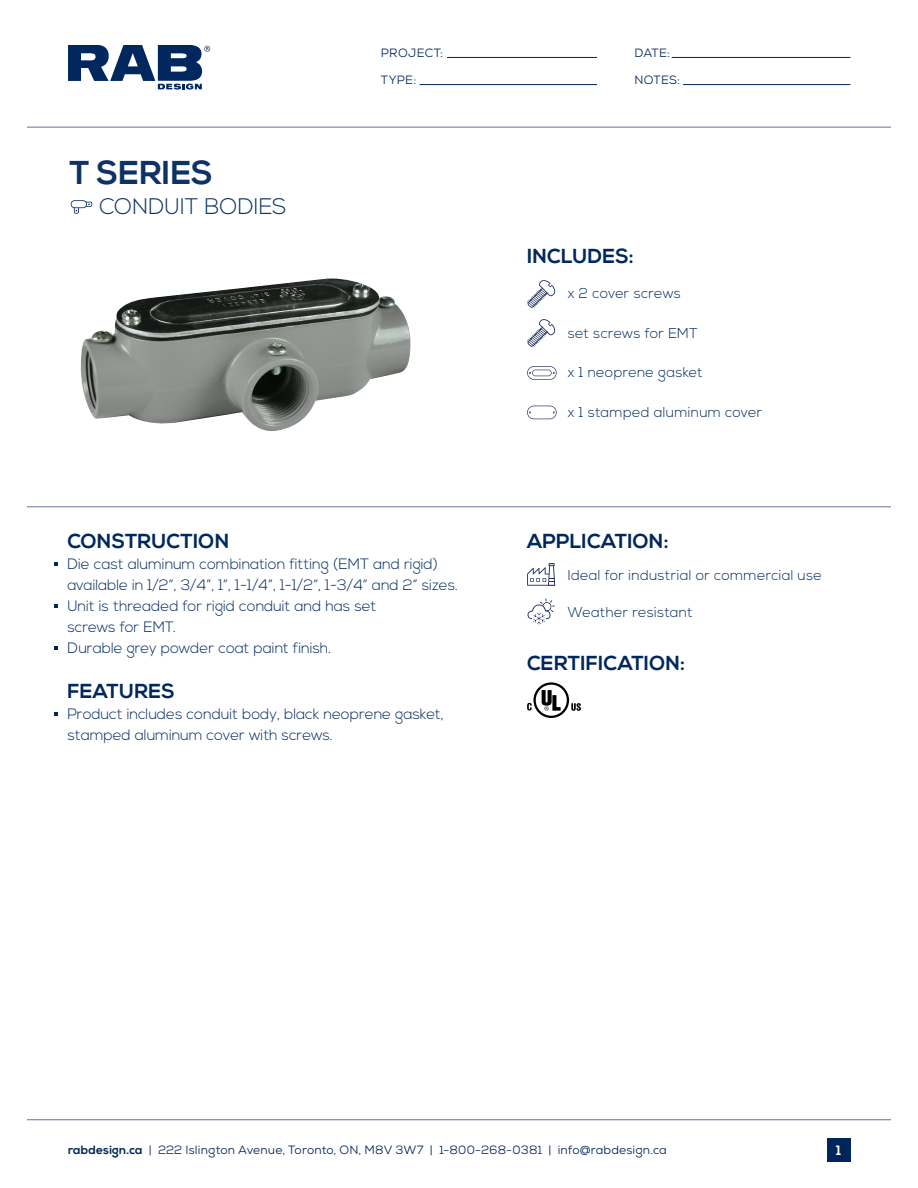
<style>
.page{position:relative;width:918px;height:1188px;background:#fff}
.page>*{position:absolute;margin:0;border:0;box-sizing:border-box;transform-origin:0 0}
.t1{font:700 33px "Nexa";letter-spacing:.01em;color:#00285d}
.t2{font:300 22.5px "Nexa";letter-spacing:.005em;color:#00285d}
.t3{font:700 20.25px "Nexa";letter-spacing:.01em;color:#00285d}
.t4{font:300 15px/21px "Nexa";letter-spacing:-.005em;color:#00285d}
.t5{font:300 14.25px "Nexa";letter-spacing:.02em;color:#00285d}
.t6{font:700 13.5px "Nexa";color:#fff}
.t7{font:12px "Nexa";letter-spacing:.01em;color:#00255a}
.t8{font:12px "Nexa";letter-spacing:.02em;color:#00285d}
.s1{font-weight:700}
</style>
<div class="page">
<div style="left:827px;top:1138px;width:23px;height:23px;background:#00255a"></div>
<hr style="left:27px;top:1119px;width:864px;height:1px;background:#63739d">
<hr style="left:27px;top:507px;width:864px;height:1px;background:#63739d">
<hr style="left:27px;top:127px;width:864px;height:1px;background:#63739d">
<svg style="left:68px;top:45px;width:142px;height:45px"></svg>
<hr style="left:447px;top:57px;width:150px;height:1px;background:#00255a">
<hr style="left:672px;top:57px;width:178px;height:1px;background:#00255a">
<hr style="left:420px;top:84px;width:177px;height:1px;background:#00255a">
<hr style="left:683px;top:84px;width:167px;height:1px;background:#00255a">
<hr style="left:472px;top:542px;width:1px;height:519px;background:#63739d">
<svg style="left:527px;top:563px;width:28px;height:23px"></svg>
<svg style="left:528px;top:599px;width:27px;height:26px"></svg>
<svg style="left:527px;top:682px;width:54px;height:36px"></svg>
<svg style="left:71px;top:200px;width:21px;height:14px"></svg>
<svg style="left:527px;top:366px;width:30px;height:14px"></svg>
<svg style="left:527px;top:406px;width:30px;height:13px"></svg>
<svg style="left:527px;top:280px;width:28px;height:28px"></svg>
<svg style="left:527px;top:319px;width:28px;height:28px"></svg>
<img style="left:81px;top:278px;width:329px;height:153px">
<h1 class="t1" style="left:70px;top:153px;width:145px">T SERIES</h1>
<h2 class="t2" style="left:99px;top:193px;width:189px">CONDUIT BODIES</h2>
<p class="t8" style="left:381px;top:46px;width:64px">PROJECT:</p>
<p class="t8" style="left:635px;top:46px;width:37px">DATE:</p>
<p class="t8" style="left:381px;top:73px;width:37px">TYPE:</p>
<p class="t8" style="left:635px;top:73px;width:47px">NOTES:</p>
<h3 class="t3" style="left:527px;top:245px;width:108px">INCLUDES:</h3>
<p class="t5" style="left:568px;top:285px;width:115px">x 2 cover screws</p>
<p class="t5" style="left:568px;top:325px;width:132px">set screws for EMT</p>
<p class="t5" style="left:568px;top:364px;width:137px">x 1 neoprene gasket</p>
<p class="t5" style="left:568px;top:404px;width:196px">x 1 stamped aluminum cover</p>
<h3 class="t3" style="left:68px;top:529px;width:163px">CONSTRUCTION</h3>
<p class="t4" style="left:68px;top:554px;width:392px">Die cast aluminum combination fitting (EMT and rigid) available in 1/2”, 3/4”, 1”, 1-1/4”, 1-1/2”, 1-3/4” and 2” sizes.<br>Unit is threaded for rigid conduit and has set<br>screws for EMT.<br>Durable grey powder coat paint finish.</p>
<h3 class="t3" style="left:68px;top:679px;width:109px">FEATURES</h3>
<p class="t4" style="left:68px;top:704px;width:378px">Product includes conduit body, black neoprene gasket, stamped aluminum cover with screws.</p>
<h3 class="t3" style="left:527px;top:529px;width:143px">APPLICATION:</h3>
<p class="t5" style="left:568px;top:567px;width:256px">Ideal for industrial or commercial use</p>
<p class="t5" style="left:568px;top:604px;width:126px">Weather resistant</p>
<h3 class="t3" style="left:527px;top:651px;width:159px">CERTIFICATION:</h3>
<p class="t7" style="left:68px;top:1142px;width:600px"><span class="s1">rabdesign.ca</span> | 222 Islington Avenue, Toronto, ON, M8V 3W7 | 1-800-268-0381 | info@rabdesign.ca</p>
<p class="t6" style="left:836px;top:1142px;width:6px">1</p>
</div>
